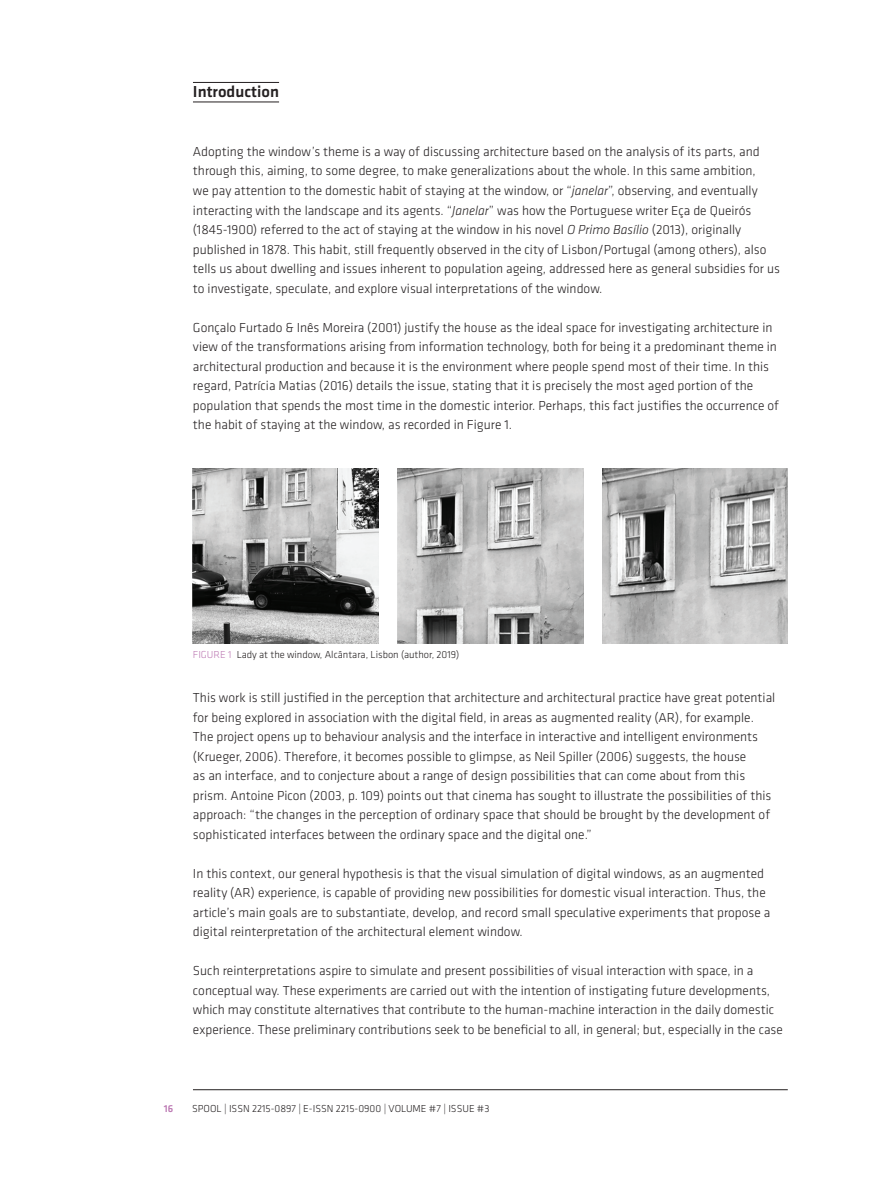
<style>
.page{position:relative;width:893px;height:1187px;background:#fff}
.page>*{position:absolute;margin:0;border:0;box-sizing:border-box;transform-origin:0 0}
.t1{font:500 16.5px "Klavika";color:#231f20}
.t2{font:300 13.5px/19.5px "Klavika";color:#231f20}
.t3{font:300 10.5px "Klavika";color:#231f20}
.t4{font:300 10.5px "Klavika";color:#bd7bb4}
.t5{font:500 10.5px "Klavika";color:#bd7bb4}
.s1{font-style:italic}
.s2{color:#bd7bb4}
</style>
<div class="page">
<hr style="left:193px;top:1089px;width:595px;height:1px;background:#231f20">
<hr style="left:193px;top:102px;width:86px;height:1px;background:#231f20">
<hr style="left:193px;top:82px;width:86px;height:1px;background:#231f20">
<img style="left:193px;top:468px;width:185px;height:175px">
<img style="left:398px;top:468px;width:185px;height:175px">
<img style="left:602px;top:468px;width:186px;height:175px">
<p class="t1" style="left:193px;top:83px;width:88px">Introduction</p>
<p class="t2" style="left:193px;top:142px;width:588px">Adopting the window’s theme is a way of discussing architecture based on the analysis of its parts, and through this, aiming, to some degree, to make generalizations about the whole. In this same ambition,<br>we pay attention to the domestic habit of staying at the window, or “<span class="s1">janelar</span>”, observing, and eventually interacting with the landscape and its agents. “<span class="s1">Janelar</span>” was how the Portuguese writer Eça de Queirós (1845-1900) referred to the act of staying at the window in his novel <span class="s1">O Primo Basílio</span> (2013), originally published in 1878. This habit, still frequently observed in the city of Lisbon/Portugal (among others), also tells us about dwelling and issues inherent to population ageing, addressed here as general subsidies for us to investigate, speculate, and explore visual interpretations of the window.</p>
<p class="t2" style="left:193px;top:317px;width:588px">Gonçalo Furtado &amp; Inês Moreira (2001) justify the house as the ideal space for investigating architecture in view of the transformations arising from information technology, both for being it a predominant theme in architectural production and because it is the environment where people spend most of their time. In this regard, Patrícia Matias (2016) details the issue, stating that it is precisely the most aged portion of the population that spends the most time in the domestic interior. Perhaps, this fact justifies the occurrence of the habit of staying at the window, as recorded in Figure 1.</p>
<p class="t4" style="left:193px;top:648px;width:12px">Figure</p>
<p class="t3" style="left:228px;top:648px;width:233px"><span class="s2">1</span> Lady at the window, Alcântara, Lisbon (author, 2019)</p>
<p class="t2" style="left:193px;top:688px;width:584px">This work is still justified in the perception that architecture and architectural practice have great potential for being explored in association with the digital field, in areas as augmented reality (AR), for example.<br>The project opens up to behaviour analysis and the interface in interactive and intelligent environments (Krueger, 2006). Therefore, it becomes possible to glimpse, as Neil Spiller (2006) suggests, the house<br>as an interface, and to conjecture about a range of design possibilities that can come about from this prism. Antoine Picon (2003, p. 109) points out that cinema has sought to illustrate the possibilities of this approach: “the changes in the perception of ordinary space that should be brought by the development of sophisticated interfaces between the ordinary space and the digital one.”</p>
<p class="t2" style="left:193px;top:863px;width:579px">In this context, our general hypothesis is that the visual simulation of digital windows, as an augmented reality (AR) experience, is capable of providing new possibilities for domestic visual interaction. Thus, the article’s main goals are to substantiate, develop, and record small speculative experiments that propose a digital reinterpretation of the architectural element window.</p>
<p class="t2" style="left:193px;top:961px;width:591px">Such reinterpretations aspire to simulate and present possibilities of visual interaction with space, in a conceptual way. These experiments are carried out with the intention of instigating future developments, which may constitute alternatives that contribute to the human-machine interaction in the daily domestic experience. These preliminary contributions seek to be beneficial to all, in general; but, especially in the case</p>
<p class="t5" style="left:164px;top:1102px;width:11px">16</p>
<p class="t3" style="left:192px;top:1102px;width:299px">SPOOL | ISSN 2215-0897 | E-ISSN 2215-0900 | VOLUME #7 | ISSUE #3</p>
</div>
